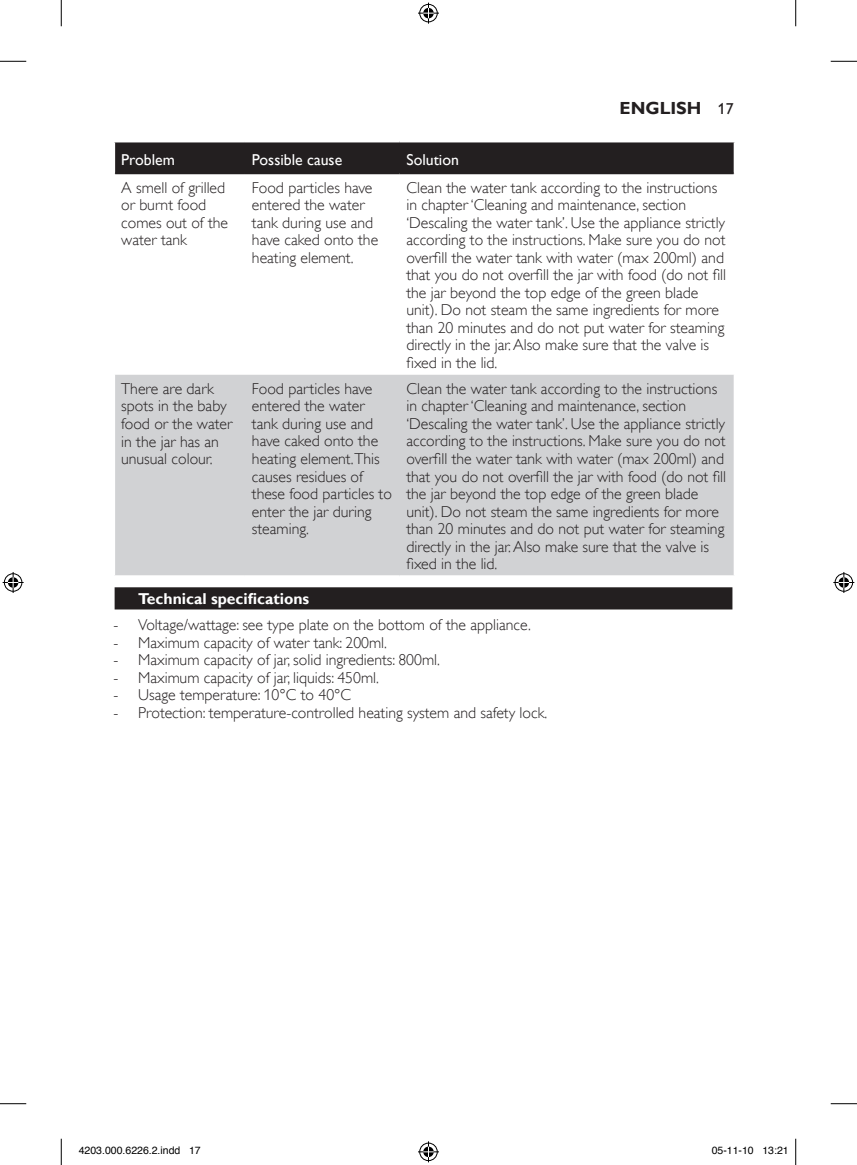
<style>
.page{position:relative;width:857px;height:1165px;background:#fff}
.page>*{position:absolute;margin:0;border:0;box-sizing:border-box;transform-origin:0 0}
.t1{font:700 17.5px "Gill Sans Alt One WGL";color:#231f20}
.t2{font:15.75px/17.5px "Gill Sans Alt One WGL Light";color:#231f20}
.t3{font:15.75px "Gill Sans Alt One WGL";color:#fff}
.t4{font:700 15.75px "Gill Sans Alt One WGL";color:#fff}
.t5{font:10.5px "Helvetica";color:#000}
.s1{font-weight:400;font-size:15.75px}
</style>
<div class="page">
<div style="left:113px;top:586px;width:620px;height:25px;background:#918f8f"></div>
<div style="left:115px;top:587px;width:617px;height:22px;background:#231f20"></div>
<div style="left:115px;top:142px;width:618px;height:30px;background:#231f20"></div>
<div style="left:115px;top:375px;width:618px;height:200px;background:#d1d2d4"></div>
<hr style="left:115px;top:172px;width:130px;height:2px;background:#231f20">
<hr style="left:245px;top:172px;width:154px;height:2px;background:#231f20">
<hr style="left:399px;top:172px;width:334px;height:2px;background:#231f20">
<svg style="left:0;top:61px;width:26px;height:1px"></svg>
<svg style="left:830px;top:61px;width:27px;height:1px"></svg>
<svg style="left:0;top:1103px;width:26px;height:1px"></svg>
<svg style="left:830px;top:1103px;width:27px;height:1px"></svg>
<svg style="left:61px;top:0;width:1px;height:26px"></svg>
<svg style="left:61px;top:1138px;width:1px;height:26px"></svg>
<svg style="left:795px;top:0;width:1px;height:26px"></svg>
<svg style="left:795px;top:1138px;width:1px;height:26px"></svg>
<svg style="left:418px;top:3px;width:21px;height:21px"></svg>
<svg style="left:418px;top:1141px;width:21px;height:21px"></svg>
<svg style="left:3px;top:572px;width:21px;height:21px"></svg>
<svg style="left:833px;top:572px;width:21px;height:21px"></svg>
<p class="t1" style="left:619px;top:99px;width:116px">EngliSh <span class="s1">17</span></p>
<p class="t3" style="left:121px;top:154px;width:55px">Problem</p>
<p class="t3" style="left:252px;top:154px;width:92px">Possible cause</p>
<p class="t3" style="left:406px;top:149px;width:54px">Solution</p>
<p class="t2" style="left:121px;top:180px;width:108px">A smell of grilled or burnt food comes out of the water tank</p>
<p class="t2" style="left:252px;top:180px;width:128px">Food particles have entered the water tank during use and have caked onto the heating element.</p>
<p class="t2" style="left:406px;top:180px;width:321px">Clean the water tank according to the instructions in chapter ‘Cleaning and maintenance, section ‘Descaling the water tank’. Use the appliance strictly according to the instructions. Make sure you do not overill the water tank with water (max 200ml) and that you do not overill the jar with food (do not ill the jar beyond the top edge of the green blade unit). Do not steam the same ingredients for more than 20 minutes and do not put water for steaming directly in the jar. Also make sure that the valve is ixed in the lid.</p>
<p class="t2" style="left:121px;top:381px;width:113px">There are dark spots in the baby food or the water in the jar has an unusual colour.</p>
<p class="t2" style="left:252px;top:381px;width:141px">Food particles have entered the water tank during use and have caked onto the heating element.This causes residues of these food particles to enter the jar during steaming.</p>
<p class="t2" style="left:406px;top:381px;width:321px">Clean the water tank according to the instructions in chapter ‘Cleaning and maintenance, section ‘Descaling the water tank’. Use the appliance strictly according to the instructions. Make sure you do not overill the water tank with water (max 200ml) and that you do not overill the jar with food (do not ill the jar beyond the top edge of the green blade unit). Do not steam the same ingredients for more than 20 minutes and do not put water for steaming directly in the jar. Also make sure that the valve is ixed in the lid.</p>
<p class="t4" style="left:138px;top:588px;width:173px">Technical speciications</p>
<p class="t2" style="left:113px;top:617px;width:419px">- Voltage/wattage: see type plate on the bottom of the appliance.</p>
<p class="t2" style="left:113px;top:635px;width:275px">- Maximum capacity of water tank: 200ml.</p>
<p class="t2" style="left:113px;top:652px;width:328px">- Maximum capacity of jar, solid ingredients: 800ml.</p>
<p class="t2" style="left:113px;top:670px;width:267px">- Maximum capacity of jar, liquids: 450ml.</p>
<p class="t2" style="left:113px;top:687px;width:239px">- Usage temperature: 10°C to 40°C</p>
<p class="t2" style="left:113px;top:705px;width:435px">- Protection: temperature-controlled heating system and safety lock.</p>
<p class="t5" style="left:79px;top:1144px;width:124px">4203.000.6226.2.indd 17</p>
<p class="t5" style="left:711px;top:1144px;width:79px">05-11-10 13:21</p>
</div>
